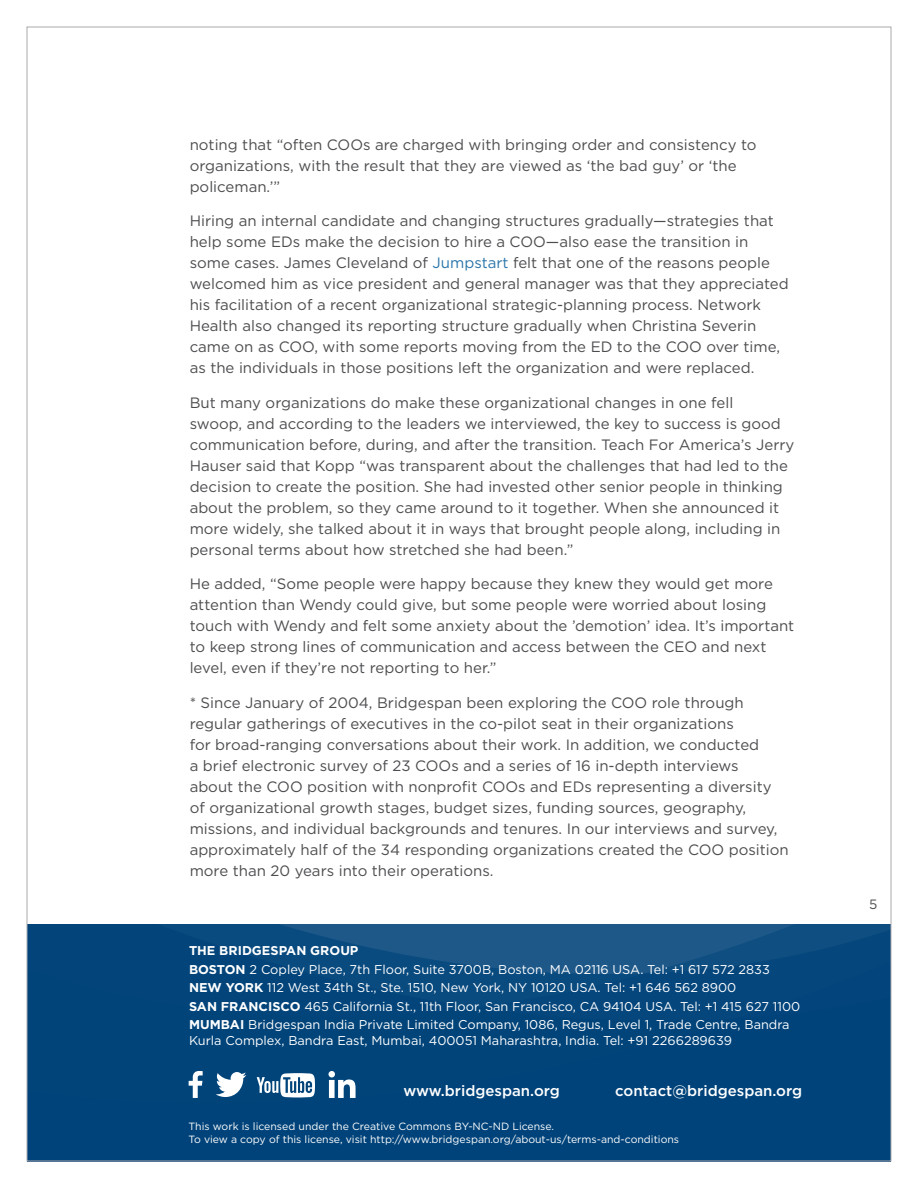
<style>
.page{position:relative;width:918px;height:1188px;background:#fff}
.page>*{position:absolute;margin:0;border:0;box-sizing:border-box;transform-origin:0 0}
.t1{font:15px/21px "Gotham";color:#4c4d50}
.t2{font:500 15px "Gotham";color:#fff}
.t3{font:13.5px "Gotham";color:#4c4d50}
.t4{font:12.75px/18.5px "Gotham";color:#fff}
.t5{font:10.5px/12.6px "Gotham";color:#fff}
.s1{color:#2a75a9}
.s2{font-weight:700}
</style>
<div class="page">
<svg style="left:29px;top:925px;width:860px;height:234px;background:#04467b"></svg>
<svg style="left:189px;top:1071px;width:14px;height:27px"></svg>
<svg style="left:216px;top:1072px;width:30px;height:25px"></svg>
<svg style="left:329px;top:1071px;width:27px;height:27px"></svg>
<svg style="left:257px;top:1073px;width:58px;height:24px"></svg>
<p class="t1" style="left:190px;top:134px;width:568px">noting that “often COOs are charged with bringing order and consistency to organizations, with the result that they are viewed as ‘the bad guy’ or ‘the policeman.’”</p>
<p class="t1" style="left:190px;top:210px;width:601px">Hiring an internal candidate and changing structures gradually—strategies that help some EDs make the decision to hire a COO—also ease the transition in some cases. James Cleveland of <span class="s1">Jumpstart</span> felt that one of the reasons people welcomed him as vice president and general manager was that they appreciated his facilitation of a recent organizational strategic-planning process. Network Health also changed its reporting structure gradually when Christina Severin came on as COO, with some reports moving from the ED to the COO over time, as the individuals in those positions left the organization and were replaced.</p>
<p class="t1" style="left:190px;top:392px;width:606px">But many organizations do make these organizational changes in one fell<br>swoop, and according to the leaders we interviewed, the key to success is good communication before, during, and after the transition. Teach For America’s Jerry Hauser said that Kopp “was transparent about the challenges that had led to the decision to create the position. She had invested other senior people in thinking about the problem, so they came around to it together. When she announced it more widely, she talked about it in ways that brought people along, including in personal terms about how stretched she had been.”</p>
<p class="t1" style="left:190px;top:573px;width:606px">He added, “Some people were happy because they knew they would get more attention than Wendy could give, but some people were worried about losing touch with Wendy and felt some anxiety about the ’demotion’ idea. It’s important to keep strong lines of communication and access between the CEO and next level, even if they’re not reporting to her.”</p>
<p class="t1" style="left:190px;top:692px;width:601px">* Since January of 2004, Bridgespan been exploring the COO role through regular gatherings of executives in the co-pilot seat in their organizations<br>for broad-ranging conversations about their work. In addition, we conducted<br>a brief electronic survey of 23 COOs and a series of 16 in-depth interviews<br>about the COO position with nonprofit COOs and EDs representing a diversity of organizational growth stages, budget sizes, funding sources, geography, missions, and individual backgrounds and tenures. In our interviews and survey, approximately half of the 34 responding organizations created the COO position more than 20 years into their operations.</p>
<p class="t4" style="left:189px;top:941px;width:613px"><span class="s2">THE BRIDGESPAN GROUP<br>BOSTON</span> 2 Copley Place, 7th Floor, Suite 3700B, Boston, MA 02116 USA. Tel: +1 617 572 2833<br><span class="s2">NEW YORK</span> 112 West 34th St., Ste. 1510, New York, NY 10120 USA. Tel: +1 646 562 8900<br><span class="s2">SAN FRANCISCO</span> 465 California St., 11th Floor, San Francisco, CA 94104 USA. Tel: +1 415 627 1100<br><span class="s2">MUMBAI</span> Bridgespan India Private Limited Company, 1086, Regus, Level 1, Trade Centre, Bandra</p>
<p class="t4" style="left:189px;top:1031px;width:545px">Kurla Complex, Bandra East, Mumbai, 400051 Maharashtra, India. Tel: +91 2266289639</p>
<p class="t2" style="left:403px;top:1081px;width:158px">www.bridgespan.org</p>
<p class="t2" style="left:615px;top:1081px;width:188px">contact@bridgespan.org</p>
<p class="t5" style="left:189px;top:1120px;width:492px">This work is licensed under the Creative Commons BY-NC-ND License.<br>To view a copy of this license, visit http://www.bridgespan.org/about-us/terms-and-conditions</p>
<p class="t3" style="left:869px;top:895px;width:10px">5</p>
</div>
